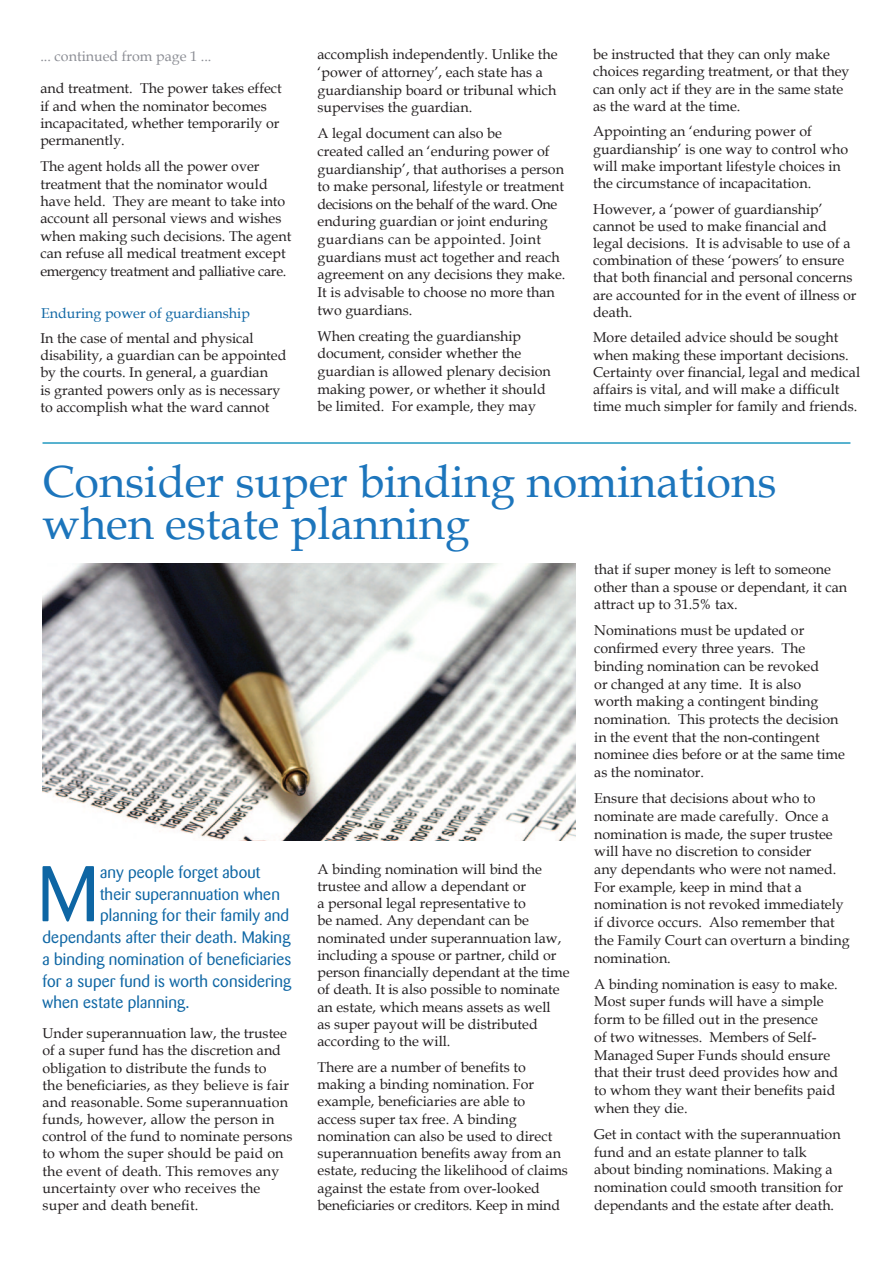
<style>
.page{position:relative;width:893px;height:1263px;background:#fff}
.page>*{position:absolute;margin:0;border:0;box-sizing:border-box;transform-origin:0 0}
.Body_Text_-_1st_Para{font:78.15px "Barmeno";color:#0e66a4}
.t1{font:45px/42px "Book Antiqua";color:#1c75bc}
.Body_Text_-_1st_Para-2{font:16.5px "Barmeno";letter-spacing:.01em;color:#0e66a4}
.Body_Text{font:14.25px/17.7px "Book Antiqua";color:#231f20}
.Body_Text_-_Bold_Hig{font:14.25px "Book Antiqua";color:#0e66a4}
.Body_Text-2{font:14.25px "Book Antiqua";color:#8c8e95}
</style>
<div class="page">
<hr style="left:43px;top:442px;width:807px;height:2px;background:#2199c0">
<img style="left:43px;top:563px;width:532px;height:277px">
<p class="Body_Text-2" style="left:40px;top:47px;width:173px">... continued from page 1 ...</p>
<p class="Body_Text" style="left:317px;top:45px;width:241px">accomplish independently. Unlike the ‘power of attorney’, each state has a guardianship board or tribunal which supervises the guardian.</p>
<p class="Body_Text" style="left:317px;top:124px;width:249px">A legal document can also be<br>created called an ‘enduring power of guardianship’, that authorises a person to make personal, lifestyle or treatment decisions on the behalf of the ward. One enduring guardian or joint enduring guardians can be appointed. Joint guardians must act together and reach agreement on any decisions they make.<br>It is advisable to choose no more than two guardians.</p>
<p class="Body_Text" style="left:317px;top:327px;width:235px">When creating the guardianship document, consider whether the guardian is allowed plenary decision making power, or whether it should be limited. For example, they may</p>
<p class="Body_Text" style="left:40px;top:79px;width:243px">and treatment. The power takes effect if and when the nominator becomes incapacitated, whether temporarily or permanently.</p>
<p class="Body_Text" style="left:40px;top:157px;width:252px">The agent holds all the power over treatment that the nominator would have held. They are meant to take into account all personal views and wishes when making such decisions. The agent can refuse all medical treatment except emergency treatment and palliative care.</p>
<p class="Body_Text_-_Bold_Hig" style="left:41px;top:303px;width:210px">Enduring power of guardianship</p>
<p class="Body_Text" style="left:40px;top:329px;width:248px">In the case of mental and physical disability, a guardian can be appointed by the courts. In general, a guardian<br>is granted powers only as is necessary to accomplish what the ward cannot</p>
<p class="Body_Text" style="left:593px;top:46px;width:258px;line-height:17.1px">be instructed that they can only make choices regarding treatment, or that they can only act if they are in the same state as the ward at the time.</p>
<p class="Body_Text" style="left:593px;top:123px;width:256px;line-height:17.1px">Appointing an ‘enduring power of guardianship’ is one way to control who will make important lifestyle choices in the circumstance of incapacitation.</p>
<p class="Body_Text" style="left:593px;top:200px;width:265px;line-height:17.1px">However, a ‘power of guardianship’ cannot be used to make financial and legal decisions. It is advisable to use of a combination of these ‘powers’ to ensure that both financial and personal concerns are accounted for in the event of illness or death.</p>
<p class="Body_Text" style="left:593px;top:329px;width:269px;line-height:17.2px">More detailed advice should be sought when making these important decisions.<br>Certainty over financial, legal and medical affairs is vital, and will make a difficult time much simpler for family and friends.</p>
<p class="t1" style="left:43px;top:460px;width:735px">Consider super binding nominations when estate planning</p>
<p class="Body_Text_-_1st_Para" style="left:37px;top:849px;width:63px">M</p>
<p class="Body_Text_-_1st_Para-2" style="left:100px;top:862px;width:162px">any people forget about</p>
<p class="Body_Text_-_1st_Para-2" style="left:100px;top:884px;width:181px">their superannuation when</p>
<p class="Body_Text_-_1st_Para-2" style="left:100px;top:906px;width:191px">planning for their family and</p>
<p class="Body_Text_-_1st_Para-2" style="left:43px;top:928px;width:249px">dependants after their death. Making</p>
<p class="Body_Text_-_1st_Para-2" style="left:43px;top:949px;width:250px">a binding nomination of beneficiaries</p>
<p class="Body_Text_-_1st_Para-2" style="left:43px;top:971px;width:250px">for a super fund is worth considering</p>
<p class="Body_Text_-_1st_Para-2" style="left:43px;top:993px;width:148px">when estate planning.</p>
<p class="Body_Text" style="left:43px;top:1024px;width:251px;line-height:17.2px">Under superannuation law, the trustee of a super fund has the discretion and obligation to distribute the funds to<br>the beneficiaries, as they believe is fair and reasonable. Some superannuation funds, however, allow the person in control of the fund to nominate persons to whom the super should be paid on the event of death. This removes any uncertainty over who receives the super and death benefit.</p>
<p class="Body_Text" style="left:317px;top:860px;width:254px;line-height:17.2px">A binding nomination will bind the trustee and allow a dependant or<br>a personal legal representative to<br>be named. Any dependant can be nominated under superannuation law, including a spouse or partner, child or person financially dependant at the time of death. It is also possible to nominate an estate, which means assets as well<br>as super payout will be distributed according to the will.</p>
<p class="Body_Text" style="left:317px;top:1058px;width:252px;line-height:17.2px">There are a number of benefits to making a binding nomination. For example, beneficiaries are able to<br>access super tax free. A binding nomination can also be used to direct superannuation benefits away from an estate, reducing the likelihood of claims against the estate from over-looked beneficiaries or creditors. Keep in mind</p>
<p class="Body_Text" style="left:594px;top:560px;width:254px">that if super money is left to someone other than a spouse or dependant, it can attract up to 31.5% tax.</p>
<p class="Body_Text" style="left:594px;top:621px;width:252px">Nominations must be updated or confirmed every three years. The binding nomination can be revoked<br>or changed at any time. It is also<br>worth making a contingent binding nomination. This protects the decision in the event that the non-contingent nominee dies before or at the same time as the nominator.</p>
<p class="Body_Text" style="left:594px;top:789px;width:257px">Ensure that decisions about who to nominate are made carefully. Once a nomination is made, the super trustee will have no discretion to consider<br>any dependants who were not named.<br>For example, keep in mind that a nomination is not revoked immediately if divorce occurs. Also remember that the Family Court can overturn a binding nomination.</p>
<p class="Body_Text" style="left:594px;top:975px;width:246px">A binding nomination is easy to make.<br>Most super funds will have a simple form to be filled out in the presence<br>of two witnesses. Members of Self-<br>Managed Super Funds should ensure that their trust deed provides how and to whom they want their benefits paid when they die.</p>
<p class="Body_Text" style="left:594px;top:1125px;width:250px">Get in contact with the superannuation fund and an estate planner to talk about binding nominations. Making a nomination could smooth transition for dependants and the estate after death.</p>
</div>
